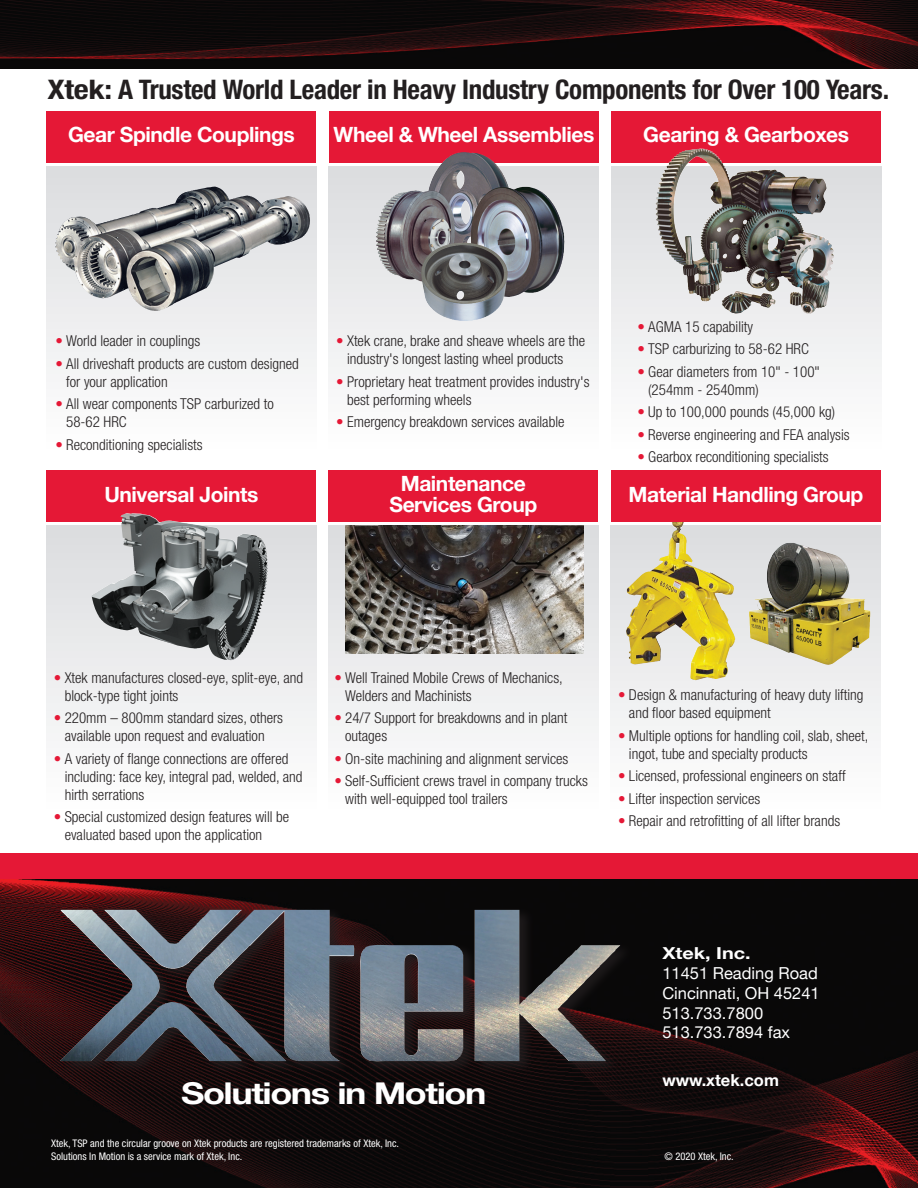
<style>
.page{position:relative;width:918px;height:1188px;background:#fff}
.page>*{position:absolute;margin:0;border:0;box-sizing:border-box;transform-origin:0 0}
.t1{font:700 30px "Helvetica Neue";letter-spacing:-.04em;color:#fff;scale:1.2 1}
.t2{font:700 condensed 27px "Helvetica Neue";letter-spacing:-.01em;color:#231f20;scale:1.2 1}
.t3{font:700 21px/21px "Helvetica Neue";letter-spacing:-.02em;color:#fff;text-align:center}
.t4{font:16.5px/19.8px "Helvetica Neue";color:#fff}
.t5{font:700 16.5px "Helvetica Neue";color:#fff}
.t6{font:700 16.5px "Helvetica Neue";color:#fff;scale:1.2 1}
.t7{font:300 condensed 15px/18px "Helvetica Neue";color:#231f20}
.t8{font:condensed 10.5px "Helvetica Neue";color:#fff}
.s1{color:#e51836}
</style>
<div class="page">
<svg style="left:46px;top:526px;width:270px;height:207px"></svg>
<svg style="left:611px;top:526px;width:270px;height:207px"></svg>
<img style="left:0;top:0;width:918px;height:68px">
<img style="left:0;top:879px;width:918px;height:309px">
<div style="left:60px;top:907px;width:574px;height:167px;background:#231f20;opacity:.75"></div>
<img style="left:186px;top:910px;width:434px;height:151px">
<div style="left:0;top:853px;width:918px;height:26px;background:#e51836"></div>
<img style="left:627px;top:522px;width:50px;height:99px">
<img style="left:749px;top:543px;width:42px;height:97px">
<svg style="left:46px;top:166px;width:270px;height:208px"></svg>
<img style="left:55px;top:187px;width:155px;height:72px">
<div style="left:46px;top:111px;width:270px;height:52px;background:#e51836"></div>
<div style="left:611px;top:470px;width:270px;height:52px;background:#e51836"></div>
<div style="left:46px;top:470px;width:270px;height:52px;background:#e51836"></div>
<div style="left:328px;top:526px;width:270px;height:295px;background:linear-gradient(to bottom,#dbdcde,#fff)"></div>
<div style="left:328px;top:470px;width:270px;height:52px;background:#e51836"></div>
<img style="left:345px;top:526px;width:238px;height:128px">
<img style="left:101px;top:513px;width:35px;height:76px">
<svg style="left:329px;top:166px;width:270px;height:208px"></svg>
<div style="left:329px;top:111px;width:270px;height:52px;background:#e51836"></div>
<img style="left:376px;top:153px;width:83px;height:101px">
<svg style="left:611px;top:166px;width:270px;height:208px"></svg>
<div style="left:611px;top:111px;width:270px;height:52px;background:#e51836"></div>
<img style="left:656px;top:149px;width:44px;height:146px">
<p class="t2" style="left:47px;top:73px;width:703px">Xtek: A Trusted World Leader in Heavy Industry Components for Over 100 Years.</p>
<p class="t3" style="left:68px;top:125px;width:228px">Gear Spindle Couplings</p>
<p class="t3" style="left:334px;top:125px;width:262px">Wheel &amp; Wheel Assemblies</p>
<p class="t3" style="left:643px;top:125px;width:207px">Gearing &amp; Gearboxes</p>
<p class="t7" style="left:55px;top:332px;width:146px"><span class="s1">•</span> World leader in couplings</p>
<p class="t7" style="left:66px;top:354px;width:234px;text-indent:-11px"><span class="s1">•</span> All driveshaft products are custom designed for your application</p>
<p class="t7" style="left:66px;top:395px;width:209px;text-indent:-11px"><span class="s1">•</span> All wear components TSP carburized to<br>58-62 HRC</p>
<p class="t7" style="left:55px;top:435px;width:149px"><span class="s1">•</span> Reconditioning specialists</p>
<p class="t7" style="left:347px;top:332px;width:240px;text-indent:-11px"><span class="s1">•</span> Xtek crane, brake and sheave wheels are the industry's longest lasting wheel products</p>
<p class="t7" style="left:347px;top:372px;width:244px;text-indent:-11px"><span class="s1">•</span> Proprietary heat treatment provides industry's best performing wheels</p>
<p class="t7" style="left:336px;top:413px;width:230px"><span class="s1">•</span> Emergency breakdown services available</p>
<p class="t7" style="left:638px;top:317px;width:117px"><span class="s1">•</span> AGMA 15 capability</p>
<p class="t7" style="left:638px;top:340px;width:173px"><span class="s1">•</span> TSP carburizing to 58-62 HRC</p>
<p class="t7" style="left:648px;top:362px;width:173px;text-indent:-11px"><span class="s1">•</span> Gear diameters from 10" - 100" (254mm - 2540mm)</p>
<p class="t7" style="left:638px;top:403px;width:199px"><span class="s1">•</span> Up to 100,000 pounds (45,000 kg)</p>
<p class="t7" style="left:638px;top:425px;width:214px"><span class="s1">•</span> Reverse engineering and FEA analysis</p>
<p class="t7" style="left:638px;top:448px;width:193px"><span class="s1">•</span> Gearbox reconditioning specialists</p>
<p class="t3" style="left:389px;top:474px;width:149px">Maintenance<br>Services Group</p>
<p class="t3" style="left:104px;top:485px;width:155px">Universal Joints</p>
<p class="t3" style="left:629px;top:485px;width:236px">Material Handling Group</p>
<p class="t7" style="left:65px;top:668px;width:240px;text-indent:-11px"><span class="s1">•</span> Xtek manufactures closed-eye, split-eye, and block-type tight joints</p>
<p class="t7" style="left:54px;top:709px;width:231px;text-align:center"><span class="s1">•</span> 220mm – 800mm standard sizes, others available upon request and evaluation</p>
<p class="t7" style="left:65px;top:749px;width:239px;text-indent:-11px"><span class="s1">•</span> A variety of flange connections are offered including: face key, integral pad, welded, and hirth serrations</p>
<p class="t7" style="left:65px;top:808px;width:226px;text-indent:-11px"><span class="s1">•</span> Special customized design features will be evaluated based upon the application</p>
<p class="t7" style="left:345px;top:668px;width:219px;text-indent:-11px"><span class="s1">•</span> Well Trained Mobile Crews of Mechanics,<br>Welders and Machinists</p>
<p class="t7" style="left:345px;top:709px;width:224px;text-indent:-11px"><span class="s1">•</span> 24/7 Support for breakdowns and in plant outages</p>
<p class="t7" style="left:334px;top:749px;width:235px"><span class="s1">•</span> On-site machining and alignment services</p>
<p class="t7" style="left:345px;top:772px;width:244px;text-indent:-11px"><span class="s1">•</span> Self-Sufficient crews travel in company trucks with well-equipped tool trailers</p>
<p class="t7" style="left:629px;top:686px;width:236px;text-indent:-11px"><span class="s1">•</span> Design &amp; manufacturing of heavy duty lifting and floor based equipment</p>
<p class="t7" style="left:629px;top:726px;width:241px;text-indent:-11px"><span class="s1">•</span> Multiple options for handling coil, slab, sheet, ingot, tube and specialty products</p>
<p class="t7" style="left:618px;top:767px;width:229px"><span class="s1">•</span> Licensed, professional engineers on staff</p>
<p class="t7" style="left:618px;top:789px;width:144px"><span class="s1">•</span> Lifter inspection services</p>
<p class="t7" style="left:618px;top:812px;width:223px"><span class="s1">•</span> Repair and retrofitting of all lifter brands</p>
<p class="t1" style="left:181px;top:1070px;width:256px">Solutions in Motion</p>
<p class="t8" style="left:51px;top:1137px;width:349px">Xtek, TSP and the circular groove on Xtek products are registered trademarks of Xtek, Inc.</p>
<p class="t8" style="left:51px;top:1150px;width:193px">Solutions In Motion is a service mark of Xtek, Inc.</p>
<p class="t6" style="left:662px;top:940px;width:75px">Xtek, Inc.</p>
<p class="t4" style="left:662px;top:964px;width:157px">11451 Reading Road</p>
<p class="t4" style="left:662px;top:984px;width:159px">Cincinnati, OH 45241<br>513.733.7800</p>
<p class="t4" style="left:662px;top:1024px;width:129px">513.733.7894 fax</p>
<p class="t5" style="left:662px;top:1068px;width:118px">www.xtek.com</p>
<p class="t8" style="left:664px;top:1150px;width:71px">© 2020 Xtek, Inc.</p>
</div>
